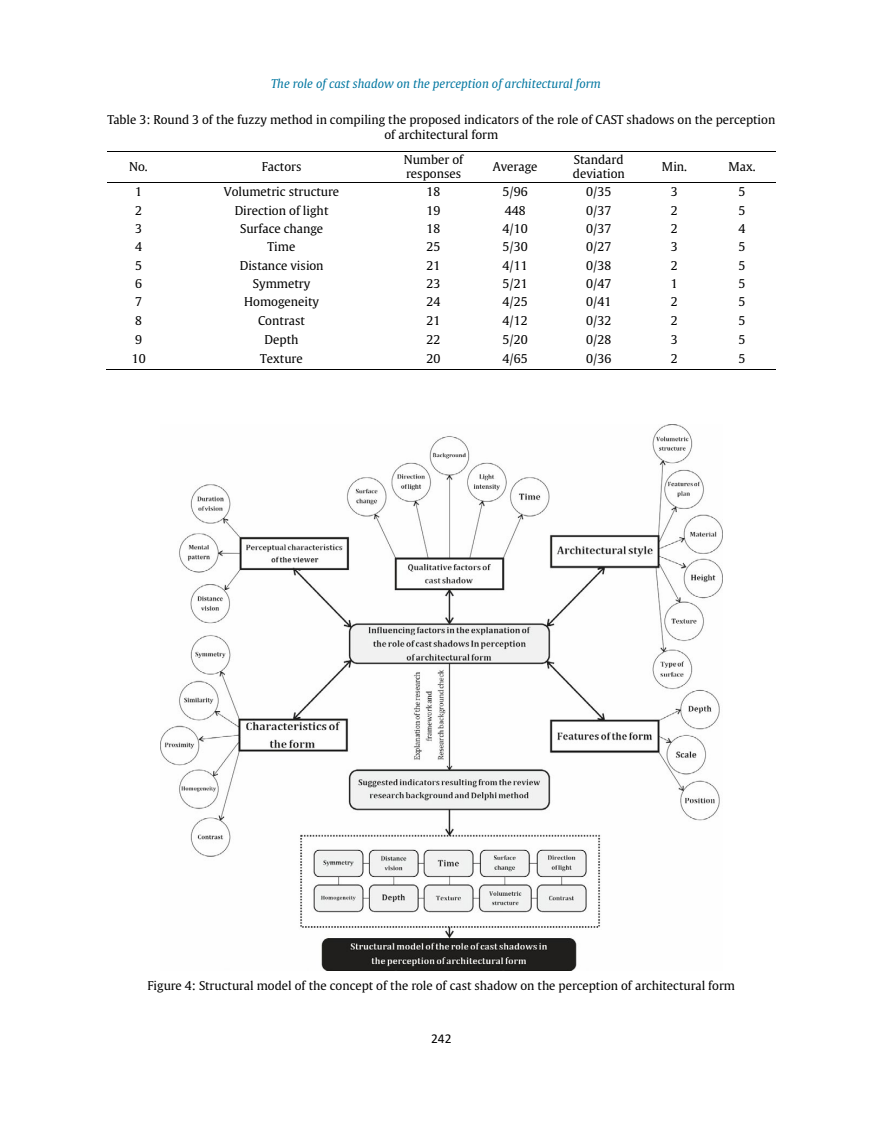
<style>
.page{position:relative;width:872px;height:1127px;background:#fff}
.page>*{position:absolute;margin:0;border:0;box-sizing:border-box;transform-origin:0 0}
.t1{font:13.5px "Calibri";color:#000}
.t2{font:12px/15px "Gulliver";color:#000}
.t3{font:italic 12px "Gulliver";color:#0076a0}
</style>
<div class="page">
<hr style="left:108px;top:151px;width:61px;height:1px;background:#000">
<hr style="left:170px;top:151px;width:224px;height:1px;background:#000">
<hr style="left:394px;top:151px;width:79px;height:1px;background:#000">
<hr style="left:474px;top:151px;width:83px;height:1px;background:#000">
<hr style="left:558px;top:151px;width:82px;height:1px;background:#000">
<hr style="left:640px;top:151px;width:68px;height:1px;background:#000">
<hr style="left:709px;top:151px;width:66px;height:1px;background:#000">
<hr style="left:108px;top:182px;width:61px;height:1px;background:#000">
<hr style="left:170px;top:182px;width:224px;height:1px;background:#000">
<hr style="left:394px;top:182px;width:79px;height:1px;background:#000">
<hr style="left:474px;top:182px;width:83px;height:1px;background:#000">
<hr style="left:558px;top:182px;width:82px;height:1px;background:#000">
<hr style="left:640px;top:182px;width:68px;height:1px;background:#000">
<hr style="left:709px;top:182px;width:66px;height:1px;background:#000">
<hr style="left:107px;top:369px;width:62px;height:1px;background:#000">
<hr style="left:169px;top:369px;width:225px;height:1px;background:#000">
<hr style="left:393px;top:369px;width:80px;height:1px;background:#000">
<hr style="left:473px;top:369px;width:84px;height:1px;background:#000">
<hr style="left:556px;top:369px;width:84px;height:1px;background:#000">
<hr style="left:639px;top:369px;width:69px;height:1px;background:#000">
<hr style="left:708px;top:369px;width:67px;height:1px;background:#000">
<img style="left:161px;top:424px;width:561px;height:546px">
<p class="t3" style="left:271px;top:76px;width:331px">The role of cast shadow on the perception of architectural form</p>
<p class="t2" style="left:408px;top:115px;width:102px">architectural form</p>
<p class="t2" style="left:107px;top:112px;width:669px;text-align:center">Table 3: Round 3 of the fuzzy method in compiling the proposed indicators of the role of CAST shadows on the perception of architectural form</p>
<p class="t2" style="left:129px;top:159px;width:20px">No.</p>
<p class="t2" style="left:262px;top:159px;width:41px">Factors</p>
<p class="t2" style="left:404px;top:152px;width:61px">Number of responses</p>
<p class="t2" style="left:493px;top:159px;width:46px">Average</p>
<p class="t2" style="left:573px;top:152px;width:53px">Standard deviation</p>
<p class="t2" style="left:662px;top:159px;width:26px">Min.</p>
<p class="t2" style="left:728px;top:159px;width:28px">Max.</p>
<p class="t2" style="left:135px;top:184px;width:8px">1</p>
<p class="t2" style="left:224px;top:184px;width:117px">Volumetric structure</p>
<p class="t2" style="left:426px;top:184px;width:16px">18</p>
<p class="t2" style="left:502px;top:184px;width:27px">5/96</p>
<p class="t2" style="left:586px;top:184px;width:27px">0/35</p>
<p class="t2" style="left:671px;top:184px;width:8px">3</p>
<p class="t2" style="left:738px;top:184px;width:8px">5</p>
<p class="t2" style="left:135px;top:203px;width:8px">2</p>
<p class="t2" style="left:235px;top:203px;width:95px">Direction of light</p>
<p class="t2" style="left:426px;top:203px;width:16px">19</p>
<p class="t2" style="left:505px;top:203px;width:23px">448</p>
<p class="t2" style="left:586px;top:203px;width:27px">0/37</p>
<p class="t2" style="left:671px;top:203px;width:8px">2</p>
<p class="t2" style="left:738px;top:203px;width:8px">5</p>
<p class="t2" style="left:135px;top:221px;width:8px">3</p>
<p class="t2" style="left:240px;top:221px;width:85px">Surface change</p>
<p class="t2" style="left:426px;top:221px;width:16px">18</p>
<p class="t2" style="left:502px;top:221px;width:27px">4/10</p>
<p class="t2" style="left:586px;top:221px;width:27px">0/37</p>
<p class="t2" style="left:671px;top:221px;width:8px">2</p>
<p class="t2" style="left:738px;top:221px;width:8px">4</p>
<p class="t2" style="left:135px;top:239px;width:8px">4</p>
<p class="t2" style="left:268px;top:239px;width:29px">Time</p>
<p class="t2" style="left:426px;top:239px;width:16px">25</p>
<p class="t2" style="left:502px;top:239px;width:27px">5/30</p>
<p class="t2" style="left:586px;top:239px;width:27px">0/27</p>
<p class="t2" style="left:671px;top:239px;width:8px">3</p>
<p class="t2" style="left:738px;top:239px;width:8px">5</p>
<p class="t2" style="left:135px;top:258px;width:8px">5</p>
<p class="t2" style="left:240px;top:258px;width:85px">Distance vision</p>
<p class="t2" style="left:426px;top:258px;width:16px">21</p>
<p class="t2" style="left:502px;top:258px;width:27px">4/11</p>
<p class="t2" style="left:586px;top:258px;width:27px">0/38</p>
<p class="t2" style="left:671px;top:258px;width:8px">2</p>
<p class="t2" style="left:738px;top:258px;width:8px">5</p>
<p class="t2" style="left:135px;top:276px;width:8px">6</p>
<p class="t2" style="left:253px;top:276px;width:59px">Symmetry</p>
<p class="t2" style="left:426px;top:276px;width:16px">23</p>
<p class="t2" style="left:502px;top:276px;width:27px">5/21</p>
<p class="t2" style="left:586px;top:276px;width:27px">0/47</p>
<p class="t2" style="left:671px;top:276px;width:8px">1</p>
<p class="t2" style="left:738px;top:276px;width:8px">5</p>
<p class="t2" style="left:135px;top:294px;width:8px">7</p>
<p class="t2" style="left:244px;top:294px;width:76px">Homogeneity</p>
<p class="t2" style="left:426px;top:294px;width:16px">24</p>
<p class="t2" style="left:502px;top:294px;width:27px">4/25</p>
<p class="t2" style="left:586px;top:294px;width:27px">0/41</p>
<p class="t2" style="left:671px;top:294px;width:8px">2</p>
<p class="t2" style="left:738px;top:294px;width:8px">5</p>
<p class="t2" style="left:135px;top:313px;width:8px">8</p>
<p class="t2" style="left:258px;top:313px;width:48px">Contrast</p>
<p class="t2" style="left:426px;top:313px;width:16px">21</p>
<p class="t2" style="left:502px;top:313px;width:27px">4/12</p>
<p class="t2" style="left:586px;top:313px;width:27px">0/32</p>
<p class="t2" style="left:671px;top:313px;width:8px">2</p>
<p class="t2" style="left:738px;top:313px;width:8px">5</p>
<p class="t2" style="left:135px;top:332px;width:8px">9</p>
<p class="t2" style="left:264px;top:332px;width:35px">Depth</p>
<p class="t2" style="left:426px;top:332px;width:16px">22</p>
<p class="t2" style="left:502px;top:332px;width:27px">5/20</p>
<p class="t2" style="left:586px;top:332px;width:27px">0/28</p>
<p class="t2" style="left:671px;top:332px;width:8px">3</p>
<p class="t2" style="left:738px;top:332px;width:8px">5</p>
<p class="t2" style="left:132px;top:351px;width:15px">10</p>
<p class="t2" style="left:260px;top:351px;width:44px">Texture</p>
<p class="t2" style="left:426px;top:351px;width:15px">20</p>
<p class="t2" style="left:502px;top:351px;width:27px">4/65</p>
<p class="t2" style="left:586px;top:351px;width:27px">0/36</p>
<p class="t2" style="left:671px;top:351px;width:8px">2</p>
<p class="t2" style="left:738px;top:351px;width:8px">5</p>
<p class="t2" style="left:147px;top:978px;width:589px">Figure 4: Structural model of the concept of the role of cast shadow on the perception of architectural form</p>
<p class="t1" style="left:431px;top:1029px;width:22px">242</p>
</div>
